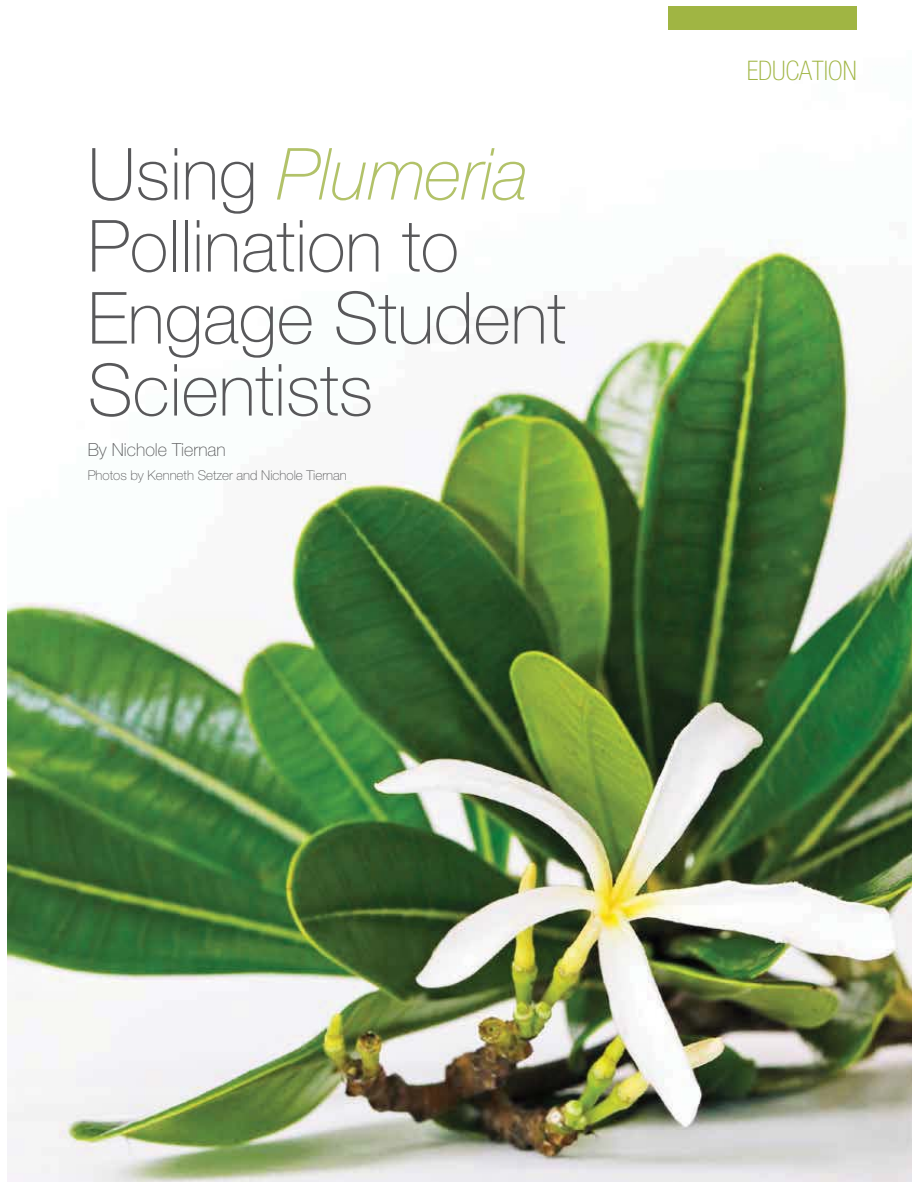
<style>
.page{position:relative;width:918px;height:1188px;background:#fff}
.page>*{position:absolute;margin:0;border:0;box-sizing:border-box;transform-origin:0 0}
.t1{font:100 72px/72px "Helvetica Neue LT Std";color:#58585a}
.t2{font:100 condensed 27px "Helvetica Neue LT Std";color:#a0b543}
.t3{font:100 18px "Helvetica Neue LT Std";color:#58585a}
.t4{font:100 13.5px "Helvetica Neue LT Std";color:#58585a}
.s1{font-style:italic;color:#b2c269}
</style>
<div class="page">
<img style="left:7px;top:239px;width:904px;height:942px">
<div style="left:668px;top:7px;width:189px;height:23px;background:#a0b543"></div>
<p class="t1" style="left:88px;top:145px;width:480px">Using <span class="s1">Plumeria<br></span>Pollination to<br>Engage Student<br>Scientists</p>
<p class="t3" style="left:88px;top:443px;width:140px">By Nichole Tiernan</p>
<p class="t4" style="left:88px;top:470px;width:261px">Photos by Kenneth Setzer and Nichole Tiernan</p>
<p class="t2" style="left:747px;top:55px;width:111px">EDUCATION</p>
</div>
